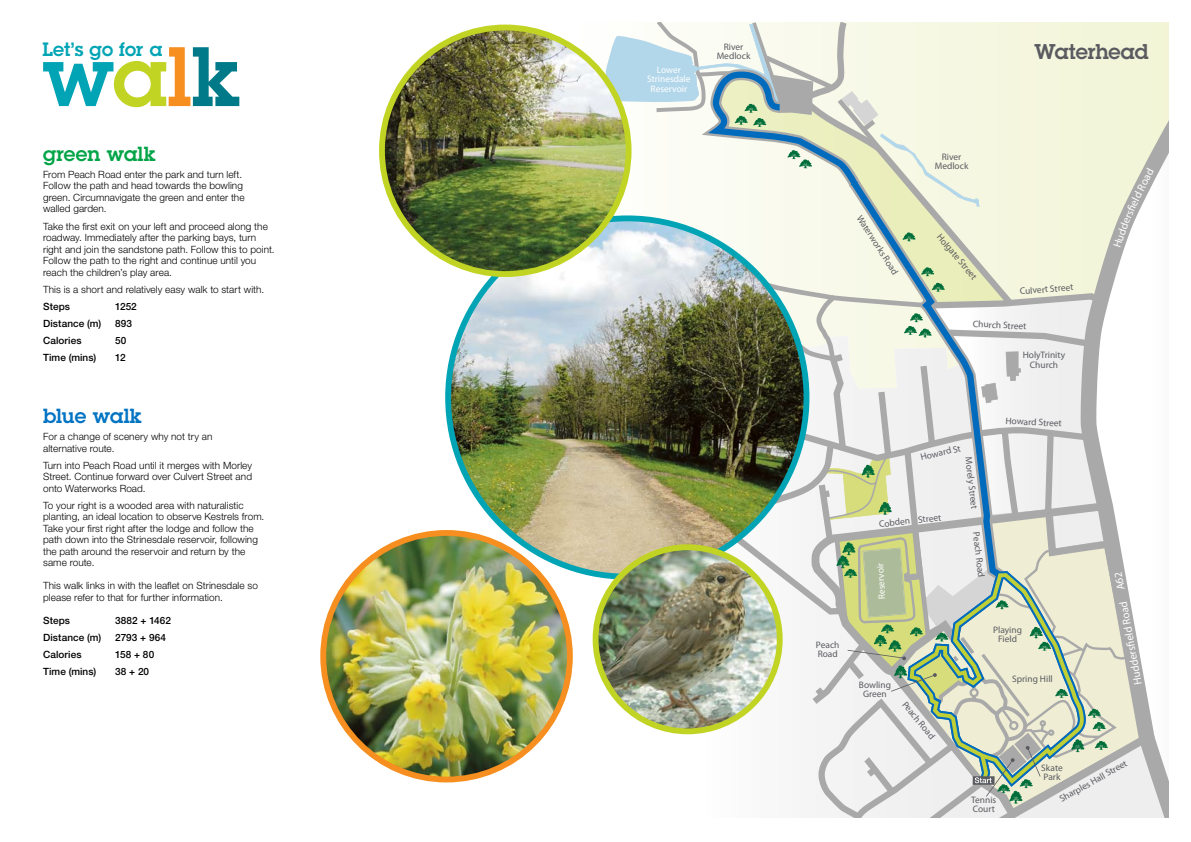
<style>
.page{position:relative;width:1191px;height:842px;background:#fff}
.page>*{position:absolute;margin:0;border:0;box-sizing:border-box;transform-origin:0 0}
.t1{font:600 82.4px "Lubalin Graph Std";color:#00a4b4}
.t2{font:600 20.9px "Lubalin Graph Std";color:#5a5b60}
.t3{font:600 20px "Lubalin Graph Std";letter-spacing:.005em;color:#00a447}
.t4{font:600 20px "Lubalin Graph Std";letter-spacing:-.005em;color:#0073c3}
.t5{font:600 18.9px "Lubalin Graph Std";letter-spacing:-.005em;color:#00a4b4}
.t6{font:500 11px "Helvetica Neue";color:#fff}
.t7{font:300 10px/11.5px "Helvetica Neue";letter-spacing:.005em;color:#000001}
.t8{font:500 10px "Helvetica Neue";letter-spacing:.01em;color:#000001}
.t9{font:500 9.4px/9.4px "Helvetica Neue";color:#5a5b60;text-align:center}
.t10{font:500 9.4px/9.4px "Helvetica Neue";color:#fff;text-align:center}
.s1{color:#c1d423}
.s2{color:#f68e20}
.s3{color:#007a89}
</style>
<div class="page">
<svg style="left:564px;top:23px;width:516px;height:244px;background:#f1f5dd"></svg>
<div style="left:979px;top:23px;width:33px;height:244px;background:#f5f6df"></div>
<svg style="left:1080px;top:23px;width:88px;height:795px;fill:#f3f5da"></svg>
<svg style="left:708px;top:72px;width:294px;height:195px;background:#eaefdc"></svg>
<svg style="left:605px;top:23px;width:374px;height:184px"></svg>
<svg style="left:902px;top:232px;width:13px;height:10px"></svg>
<img style="left:448px;top:218px;width:358px;height:359px;border-radius:50%">
<img style="left:382px;top:27px;width:246px;height:247px;border-radius:50%">
<div style="left:379px;top:25px;width:252px;height:252px;border:6px solid #c1d423;border-radius:50%"></div>
<img style="left:323px;top:533px;width:247px;height:246px;border-radius:50%">
<div style="left:320px;top:530px;width:253px;height:252px;border:6px solid #f68e20;border-radius:50%"></div>
<img style="left:595px;top:547px;width:96px;height:184px">
<div style="left:592px;top:544px;width:190px;height:190px;border:6px solid #c1d423;border-radius:50%"></div>
<svg style="left:691px;top:267px;width:457px;height:551px"></svg>
<svg style="left:1113px;top:191px;width:29px;height:57px"></svg>
<h3 class="t5" style="left:43px;top:37px;width:121px">Let’s go for a</h3>
<h2 class="t2" style="left:1034px;top:38px;width:116px">Waterhead</h2>
<p class="t9" style="left:716px;top:42px;width:35px">River<br>Medlock</p>
<h1 class="t1" style="left:43px;top:22px;width:200px">w<span class="s1">a</span><span class="s2">l</span><span class="s3">k</span></h1>
<p class="t10" style="left:647px;top:65px;width:45px">Lower<br>Strinesdale<br>Reservoir</p>
<h3 class="t3" style="left:43px;top:140px;width:114px">green walk</h3>
<p class="t7" style="left:43px;top:168px;width:203px">From Peach Road enter the park and turn left.<br>Follow the path and head towards the bowling green. Circumnavigate the green and enter the walled garden.</p>
<p class="t7" style="left:43px;top:220px;width:233px">Take the first exit on your left and proceed along the roadway. Immediately after the parking bays, turn right and join the sandstone path. Follow this to point.<br>Follow the path to the right and continue until you reach the children’s play area.</p>
<p class="t7" style="left:43px;top:283px;width:223px">This is a short and relatively easy walk to start with.</p>
<p class="t8" style="left:43px;top:300px;width:28px">Steps</p>
<p class="t8" style="left:115px;top:300px;width:23px">1252</p>
<p class="t8" style="left:43px;top:317px;width:60px">Distance (m)</p>
<p class="t8" style="left:115px;top:317px;width:18px">893</p>
<p class="t8" style="left:43px;top:335px;width:40px">Calories</p>
<p class="t8" style="left:115px;top:335px;width:13px">50</p>
<p class="t8" style="left:43px;top:352px;width:55px">Time (mins)</p>
<p class="t8" style="left:115px;top:352px;width:12px">12</p>
<h3 class="t4" style="left:43px;top:403px;width:100px">blue walk</h3>
<p class="t7" style="left:43px;top:430px;width:171px">For a change of scenery why not try an alternative route.</p>
<p class="t7" style="left:43px;top:459px;width:210px;text-align:justify">Turn into Peach Road until it merges with Morley Street. Continue forward over Culvert Street and onto Waterworks Road.</p>
<p class="t7" style="left:43px;top:499px;width:223px">To your right is a wooded area with naturalistic planting, an ideal location to observe Kestrels from.<br>Take your first right after the lodge and follow the path down into the Strinesdale reservoir, following the path around the reservoir and return by the same route.</p>
<p class="t7" style="left:43px;top:580px;width:216px">This walk links in with the leaflet on Strinesdale so please refer to that for further information.</p>
<p class="t8" style="left:43px;top:614px;width:28px">Steps</p>
<p class="t8" style="left:115px;top:614px;width:57px">3882 + 1462</p>
<p class="t8" style="left:43px;top:631px;width:60px">Distance (m)</p>
<p class="t8" style="left:115px;top:631px;width:52px">2793 + 964</p>
<p class="t8" style="left:43px;top:649px;width:40px">Calories</p>
<p class="t8" style="left:115px;top:649px;width:41px">158 + 80</p>
<p class="t8" style="left:43px;top:666px;width:55px">Time (mins)</p>
<p class="t8" style="left:115px;top:666px;width:36px">38 + 20</p>
<p class="t9" style="left:863px;top:213px;width:70px;rotate:57deg">Waterworks Road</p>
<p class="t9" style="left:934px;top:152px;width:35px">River<br>Medlock</p>
<p class="t9" style="left:942px;top:232px;width:58px;rotate:50deg">Holgate Street</p>
<p class="t9" style="left:1019px;top:286px;width:55px;rotate:-4deg">Culvert Street</p>
<p class="t9" style="left:973px;top:319px;width:55px;rotate:2deg">Church Street</p>
<p class="t9" style="left:1022px;top:350px;width:44px">HolyTrinity<br>Church</p>
<p class="t6" style="left:1134px;top:187px;width:25px;rotate:-63deg">Road</p>
<p class="t9" style="left:816px;top:640px;width:25px;text-align:left">Peach<br>Road</p>
<p class="t9" style="left:919px;top:452px;width:42px;rotate:-13deg">Howard St</p>
<p class="t9" style="left:973px;top:456px;width:54px;rotate:83deg">Morely Street</p>
<p class="t9" style="left:878px;top:519px;width:64px;rotate:-6deg">Cobden Street</p>
<p class="t10" style="left:877px;top:599px;width:38px;rotate:-93deg">Reservoir</p>
<p class="t9" style="left:981px;top:531px;width:47px;rotate:83deg">Peach Road</p>
<p class="t9" style="left:1005px;top:416px;width:58px;rotate:3deg">Howard Street</p>
<p class="t9" style="left:993px;top:625px;width:30px">Playing<br>Field</p>
<p class="t9" style="left:859px;top:680px;width:34px">Bowling<br>Green</p>
<p class="t9" style="left:908px;top:699px;width:47px;rotate:51deg">Peach Road</p>
<p class="t9" style="left:1012px;top:674px;width:42px">Spring Hill</p>
<p class="t6" style="left:1131px;top:686px;width:116px;rotate:-100deg">Hudders eld Road A62</p>
<p class="t9" style="left:971px;top:795px;width:27px;text-align:left">Tennis<br>Court</p>
<p class="t9" style="left:1057px;top:795px;width:77px;rotate:-29deg">Sharples Hall Street</p>
<p class="t9" style="left:1041px;top:763px;width:23px;text-align:left">Skate<br>Park</p>
</div>
